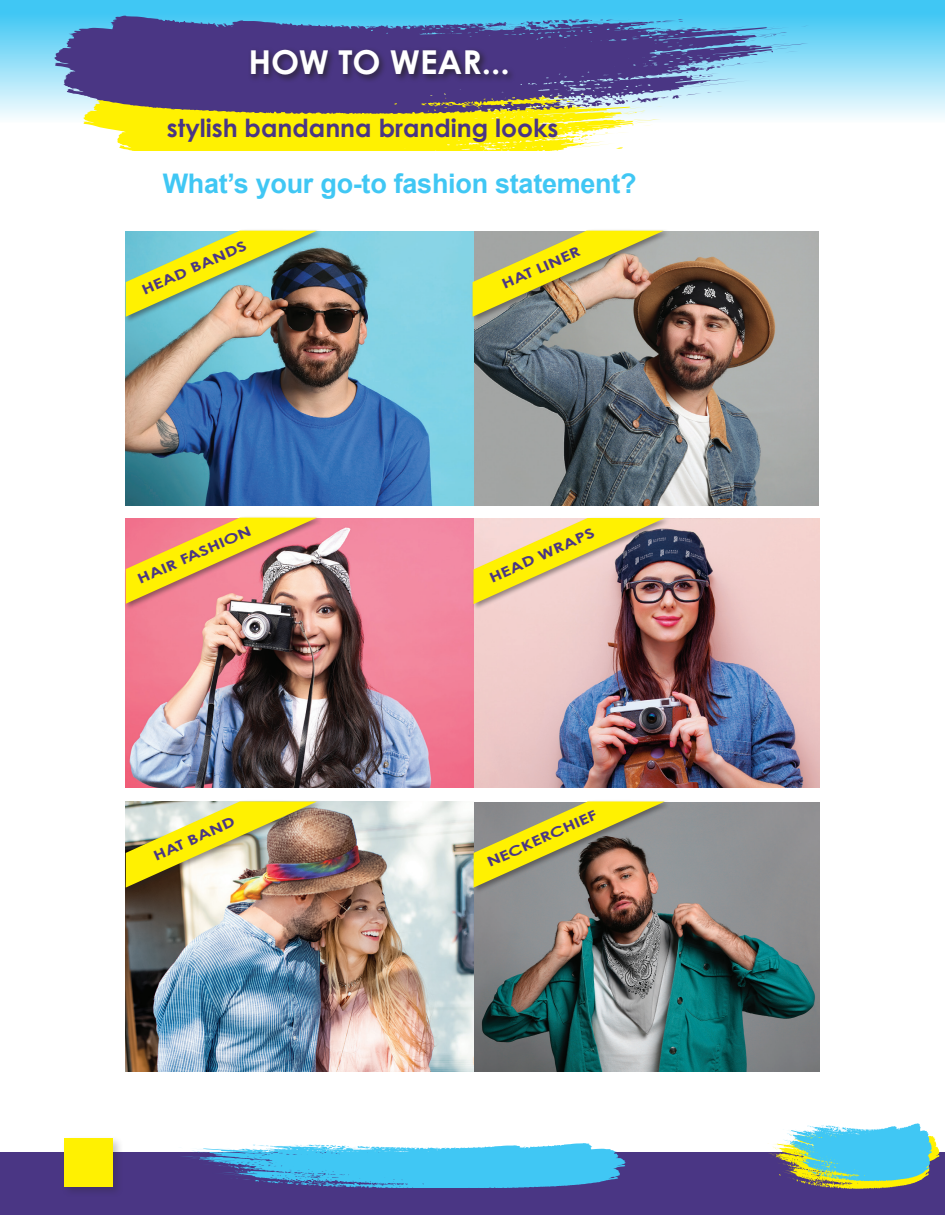
<style>
.page{position:relative;width:945px;height:1215px;background:#fff}
.page>*{position:absolute;margin:0;border:0;box-sizing:border-box;transform-origin:0 0}
.t1{font:700 33px "Century Gothic Pro";color:#fff}
.t2{font:700 27px "Arial";letter-spacing:-.01em;color:#40c7f4}
.t3{font:700 24.9px "Century Gothic Pro";color:#4a3684}
.t4{font:700 13.5px "Century Gothic Pro";color:#4a3684;scale:1.35 1}
</style>
<div class="page">
<img style="left:473px;top:802px;width:347px;height:269px">
<img style="left:126px;top:802px;width:347px;height:269px">
<img style="left:473px;top:518px;width:347px;height:270px">
<img style="left:126px;top:518px;width:347px;height:270px">
<img style="left:473px;top:231px;width:346px;height:274px">
<img style="left:126px;top:231px;width:347px;height:274px">
<svg style="left:0;top:0;width:945px;height:118px;background:#76d6f6"></svg>
<svg style="left:83px;top:115px;width:580px;height:36px"></svg>
<svg style="left:54px;top:15px;width:755px;height:100px;background:#6773a3"></svg>
<div style="left:248px;top:47px;width:268px;height:36px;background:#231f20;opacity:.75"></div>
<div style="left:1px;top:1152px;width:944px;height:63px;background:#4a3684"></div>
<svg style="left:183px;top:1143px;width:443px;height:44px"></svg>
<svg style="left:769px;top:1123px;width:170px;height:66px"></svg>
<div style="left:61px;top:1135px;width:63px;height:63px;background:#231f20;opacity:.25"></div>
<div style="left:64px;top:1138px;width:49px;height:49px;background:#fff101"></div>
<div style="left:124px;top:229px;width:199px;height:95px;background:#231f20;opacity:.45"></div>
<svg style="left:126px;top:231px;width:191px;height:86px;background:#a0b76f"></svg>
<div style="left:470px;top:229px;width:200px;height:95px;background:#231f20;opacity:.45"></div>
<img style="left:473px;top:231px;width:191px;height:86px">
<div style="left:124px;top:516px;width:199px;height:95px;background:#231f20;opacity:.45"></div>
<svg style="left:126px;top:518px;width:191px;height:86px;background:#e7aa65"></svg>
<div style="left:471px;top:516px;width:200px;height:95px;background:#231f20;opacity:.45"></div>
<svg style="left:474px;top:518px;width:191px;height:86px;background:#d6bf74"></svg>
<div style="left:124px;top:799px;width:199px;height:96px;background:#231f20;opacity:.45"></div>
<img style="left:126px;top:801px;width:191px;height:87px">
<div style="left:472px;top:799px;width:199px;height:96px;background:#231f20;opacity:.45"></div>
<svg style="left:474px;top:801px;width:191px;height:87px;background:#afa455"></svg>
<p class="t1" style="left:248px;top:42px;width:263px">HOW TO WEAR...</p>
<p class="t3" style="left:167px;top:113px;width:393px">stylish bandanna branding looks</p>
<p class="t2" style="left:163px;top:166px;width:476px">What’s your go-to fashion statement?</p>
<p class="t4" style="left:139px;top:283px;width:85px;rotate:-24deg">HEAD BANDS</p>
<p class="t4" style="left:499px;top:277px;width:64px;rotate:-24deg">HAT LINER</p>
<p class="t4" style="left:135px;top:572px;width:93px;rotate:-24deg">HAIR FASHION</p>
<p class="t4" style="left:487px;top:570px;width:86px;rotate:-24deg">HEAD WRAPS</p>
<p class="t4" style="left:151px;top:849px;width:66px;rotate:-24deg">HAT BAND</p>
<p class="t4" style="left:485px;top:855px;width:89px;rotate:-24deg">NECKERCHIEF</p>
</div>
